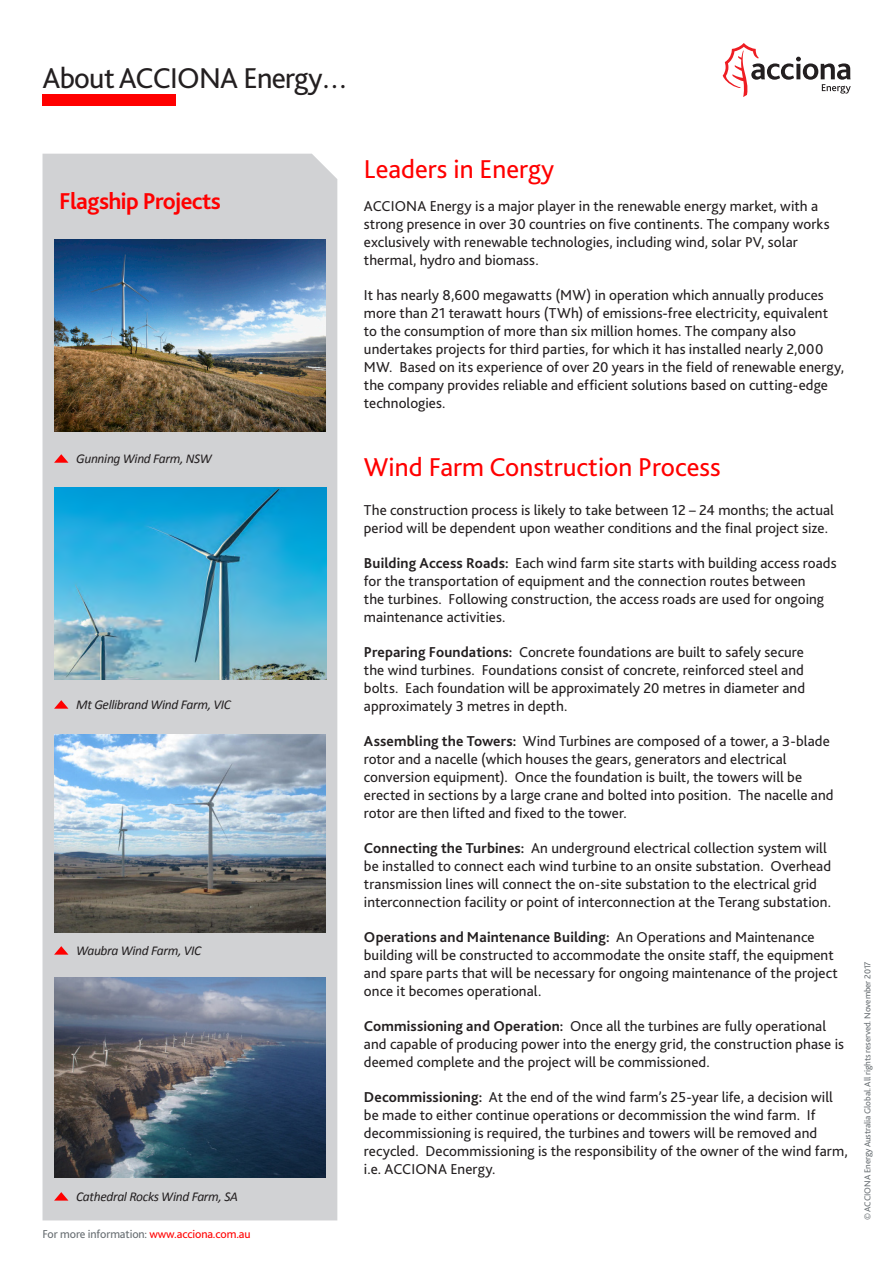
<style>
.page{position:relative;width:893px;height:1263px;background:#fff}
.page>*{position:absolute;margin:0;border:0;box-sizing:border-box;transform-origin:0 0}
.Sumario{font:30px "Bliss 2";letter-spacing:-.025em;color:#231f20}
.Tabla_años{font:27px "Bliss 2";color:#f00}
.Sumario-2{font:700 24px "Bliss 2";letter-spacing:-.025em;color:#f00}
.Tabla_Texto_normal{font:15px/18px "Bliss 2";letter-spacing:.005em;color:#231f20}
.Sumario-3{font:italic 13.5px "Calibri";letter-spacing:-.025em;color:#231f20}
.t1{font:12px "Bliss 2";letter-spacing:-.01em;color:#686e72}
.t2{font:9px "Bliss 2";letter-spacing:-.01em;color:#686e72}
.s1{color:#f00}
.s2{font-weight:700}
</style>
<div class="page">
<div style="left:43px;top:154px;width:294px;height:1066px;background:#d1d2d4"></div>
<div style="left:43px;top:94px;width:133px;height:12px;background:#f00"></div>
<svg style="left:54px;top:700px;width:14px;height:9px"></svg>
<svg style="left:54px;top:946px;width:14px;height:9px"></svg>
<svg style="left:54px;top:1192px;width:14px;height:8px"></svg>
<svg style="left:54px;top:454px;width:14px;height:9px"></svg>
<img style="left:54px;top:239px;width:272px;height:192px">
<img style="left:54px;top:734px;width:272px;height:199px">
<img style="left:54px;top:977px;width:272px;height:201px">
<svg style="left:723px;top:43px;width:128px;height:54px"></svg>
<img style="left:54px;top:488px;width:273px;height:192px">
<p class="Sumario" style="left:43px;top:59px;width:307px">About ACCIONA Energy…</p>
<p class="Sumario-2" style="left:59px;top:186px;width:163px">Flagship Projects</p>
<p class="Sumario-3" style="left:76px;top:449px;width:137px">Gunning Wind Farm, NSW</p>
<p class="Sumario-3" style="left:76px;top:695px;width:156px">Mt Gellibrand Wind Farm, VIC</p>
<p class="Sumario-3" style="left:76px;top:941px;width:127px">Waubra Wind Farm, VIC</p>
<p class="Sumario-3" style="left:76px;top:1187px;width:163px">Cathedral Rocks Wind Farm, SA</p>
<p class="t1" style="left:43px;top:1226px;width:210px">For more information: <span class="s1">www.acciona.com.au</span></p>
<p class="Tabla_años" style="left:364px;top:152px;width:192px">Leaders in Energy</p>
<p class="Tabla_Texto_normal" style="left:364px;top:196px;width:467px">ACCIONA Energy is a major player in the renewable energy market, with a strong presence in over 30 countries on five continents. The company works exclusively with renewable technologies, including wind, solar PV, solar thermal, hydro and biomass.</p>
<p class="Tabla_Texto_normal" style="left:364px;top:285px;width:482px">It has nearly 8,600 megawatts (MW) in operation which annually produces more than 21 terawatt hours (TWh) of emissions-free electricity, equivalent to the consumption of more than six million homes. The company also undertakes projects for third parties, for which it has installed nearly 2,000<br>MW. Based on its experience of over 20 years in the field of renewable energy, the company provides reliable and efficient solutions based on cutting-edge technologies.</p>
<p class="Tabla_años" style="left:364px;top:450px;width:358px">Wind Farm Construction Process</p>
<p class="Tabla_Texto_normal" style="left:364px;top:500px;width:472px">The construction process is likely to take between 12 – 24 months; the actual period will be dependent upon weather conditions and the final project size.</p>
<p class="Tabla_Texto_normal" style="left:364px;top:553px;width:474px"><span class="s2">Building Access Roads:</span> Each wind farm site starts with building access roads for the transportation of equipment and the connection routes between<br>the turbines. Following construction, the access roads are used for ongoing maintenance activities.</p>
<p class="Tabla_Texto_normal" style="left:364px;top:642px;width:443px;text-align:justify"><span class="s2">Preparing Foundations:</span> Concrete foundations are built to safely secure the wind turbines. Foundations consist of concrete, reinforced steel and bolts. Each foundation will be approximately 20 metres in diameter and approximately 3 metres in depth.</p>
<p class="Tabla_Texto_normal" style="left:364px;top:731px;width:471px"><span class="s2">Assembling the Towers:</span> Wind Turbines are composed of a tower, a 3-blade rotor and a nacelle (which houses the gears, generators and electrical conversion equipment). Once the foundation is built, the towers will be erected in sections by a large crane and bolted into position. The nacelle and rotor are then lifted and fixed to the tower.</p>
<p class="Tabla_Texto_normal" style="left:364px;top:838px;width:469px"><span class="s2">Connecting the Turbines:</span> An underground electrical collection system will be installed to connect each wind turbine to an onsite substation. Overhead transmission lines will connect the on-site substation to the electrical grid interconnection facility or point of interconnection at the Terang substation.</p>
<p class="Tabla_Texto_normal" style="left:364px;top:927px;width:475px"><span class="s2">Operations and Maintenance Building:</span> An Operations and Maintenance building will be constructed to accommodate the onsite staff, the equipment and spare parts that will be necessary for ongoing maintenance of the project once it becomes operational.</p>
<p class="Tabla_Texto_normal" style="left:364px;top:1016px;width:482px"><span class="s2">Commissioning and Operation:</span> Once all the turbines are fully operational and capable of producing power into the energy grid, the construction phase is deemed complete and the project will be commissioned.</p>
<p class="Tabla_Texto_normal" style="left:364px;top:1087px;width:485px"><span class="s2">Decommissioning:</span> At the end of the wind farm’s 25-year life, a decision will be made to either continue operations or decommission the wind farm. If decommissioning is required, the turbines and towers will be removed and recycled. Decommissioning is the responsibility of the owner of the wind farm, i.e. ACCIONA Energy.</p>
<p class="t2" style="left:862px;top:1220px;width:260px;rotate:-90deg">© ACCIONA Energy Australia Global. All rights reserved. November 2017</p>
</div>
